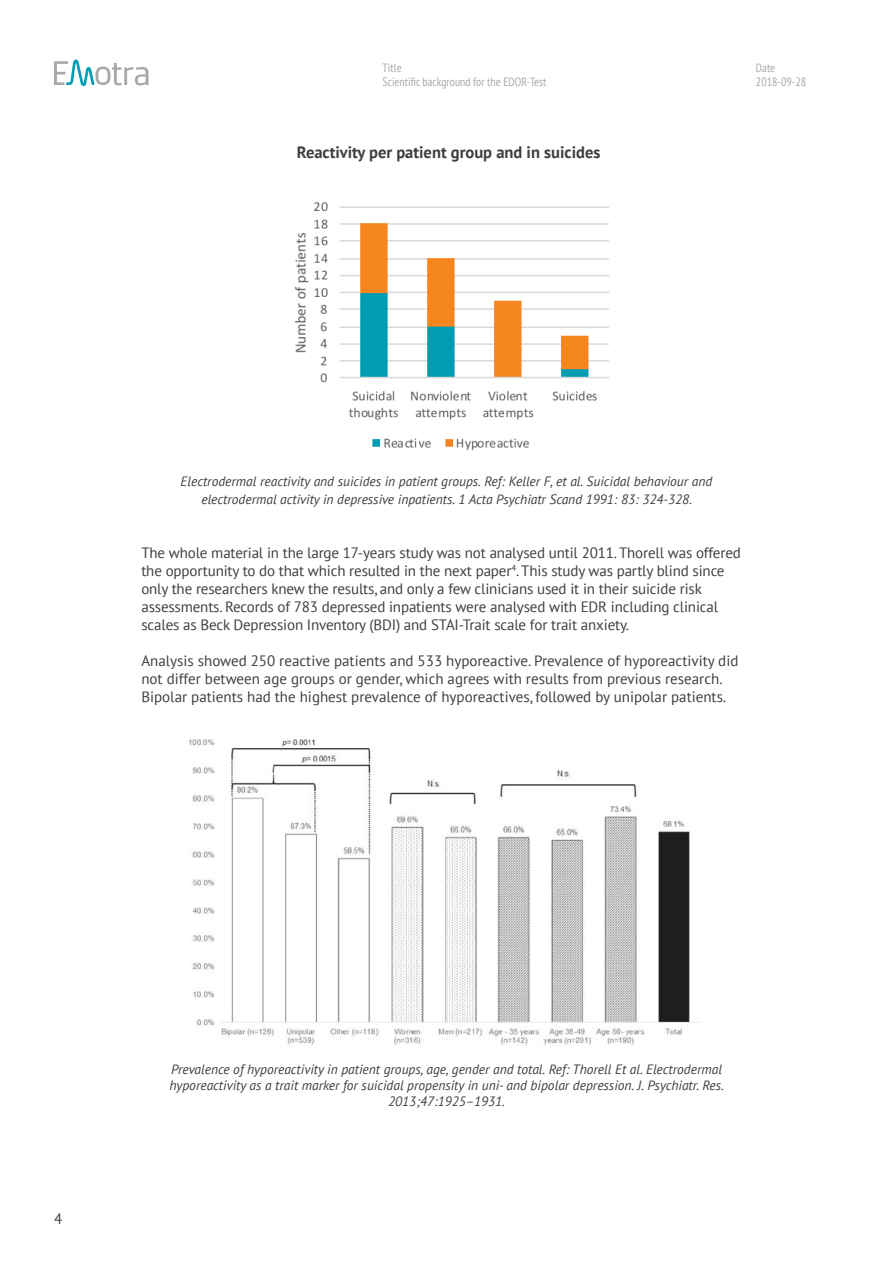
<style>
.page{position:relative;width:893px;height:1263px;background:#fff}
.page>*{position:absolute;margin:0;border:0;box-sizing:border-box;transform-origin:0 0}
.t1{font:700 16.5px "PT Sans";color:#3c3e42}
.t2{font:15px/18px "PT Sans";letter-spacing:-.01em;color:#3c3e42}
.t3{font:italic 13.5px/16.2px "PT Sans";color:#3c3e42;text-align:center}
.t4{font:condensed 12px/14.4px "PT Sans";color:#a8a9ac}
</style>
<div class="page">
<svg style="left:54px;top:60px;width:94px;height:26px"></svg>
<img style="left:294px;top:202px;width:315px;height:249px">
<img style="left:189px;top:739px;width:511px;height:306px">
<p class="t4" style="left:383px;top:60px;width:165px">Title<br>Scientific background for the EDOR-Test</p>
<p class="t4" style="left:756px;top:60px;width:52px">Date<br>2018-09-28</p>
<p class="t1" style="left:297px;top:141px;width:305px">Reactivity per patient group and in suicides</p>
<p class="t3" style="left:181px;top:472px;width:533px;line-height:18px">Electrodermal reactivity and suicides in patient groups. Ref: Keller F, et al. Suicidal behaviour and electrodermal activity in depressive inpatients. 1 Acta Psychiatr Scand 1991: 83: 324-328.</p>
<p class="t2" style="left:141px;top:543px;width:601px">The whole material in the large 17-years study was not analysed until 2011. Thorell was offered the opportunity to do that which resulted in the next paper<sup>4</sup>. This study was partly blind since only the researchers knew the results, and only a few clinicians used it in their suicide risk assessments. Records of 783 depressed inpatients were analysed with EDR including clinical scales as Beck Depression Inventory (BDI) and STAI-Trait scale for trait anxiety.</p>
<p class="t2" style="left:141px;top:651px;width:599px">Analysis showed 250 reactive patients and 533 hyporeactive. Prevalence of hyporeactivity did not differ between age groups or gender, which agrees with results from previous research.<br>Bipolar patients had the highest prevalence of hyporeactives, followed by unipolar patients.</p>
<p class="t2" style="left:54px;top:1209px;width:10px">4</p>
<p class="t3" style="left:169px;top:1061px;width:556px">Prevalence of hyporeactivity in patient groups, age, gender and total. Ref: Thorell Et al. Electrodermal hyporeactivity as a trait marker for suicidal propensity in uni- and bipolar depression. J. Psychiatr. Res.<br>2013;47:1925–1931.</p>
</div>
